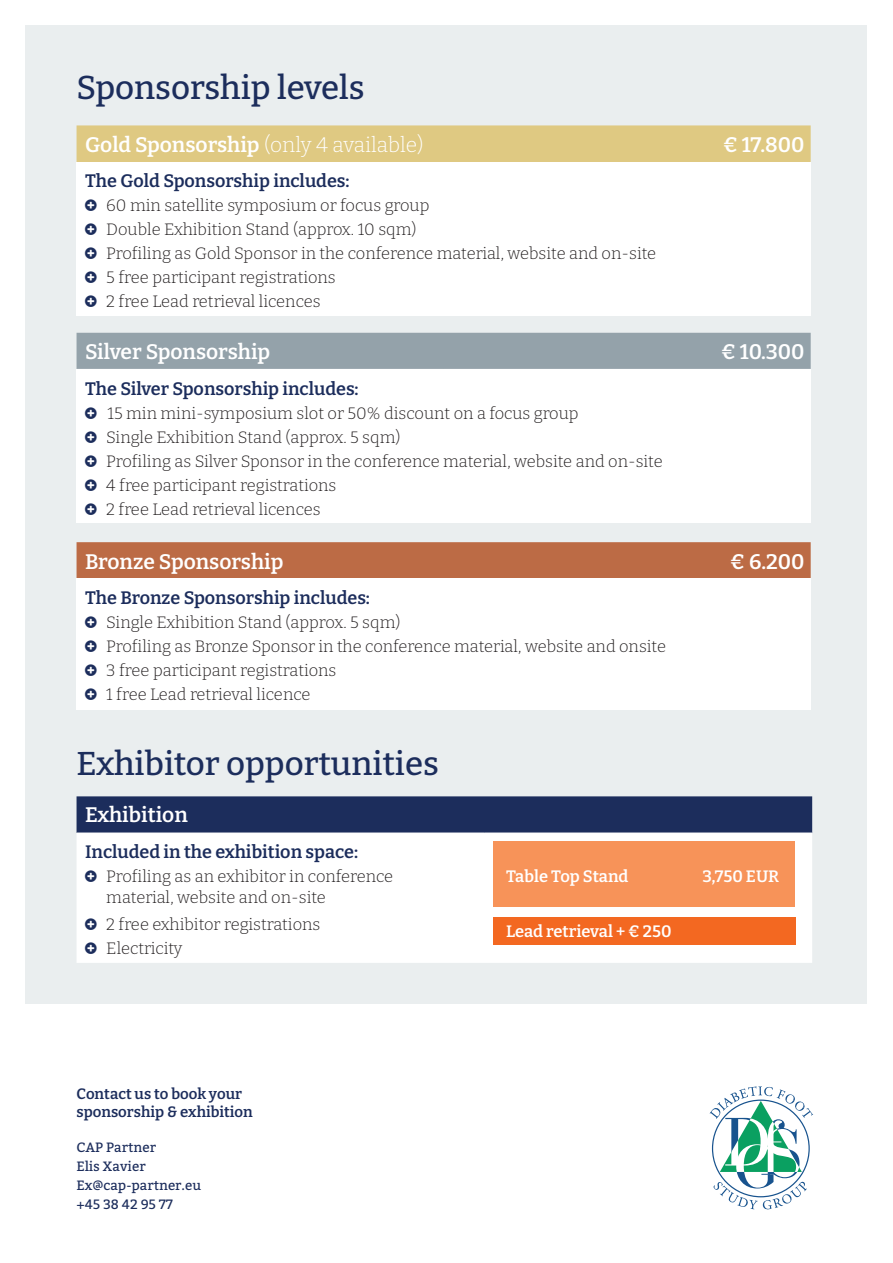
<style>
.page{position:relative;width:893px;height:1263px;background:#fff}
.page>*{position:absolute;margin:0;border:0;box-sizing:border-box;transform-origin:0 0}
.Head{font:500 33px "Bitter";color:#1c2d5c}
.Sponsor2{font:600 21px "Bitter";color:#fff}
.t1{font:300 21px "Bitter";color:#fff}
.Afsnit{font:600 18px "Bitter";color:#1c2d5c}
.t2{font:300 16.5px/21px "Bitter";color:#231f20}
.Afsnit-2{font:600 16.5px "Bitter";color:#fff}
.t3{font:600 15px/18px "Bitter";color:#1c2d5c}
.t4{font:13.5px/18.9px "Bitter";color:#1c2d5c}
.s1{font-weight:600}
</style>
<div class="page">
<div style="left:26px;top:26px;width:841px;height:977px;background:#e7ebed"></div>
<div style="left:77px;top:125px;width:734px;height:37px;background:#dfc982"></div>
<div style="left:77px;top:162px;width:734px;height:154px;background:#fff"></div>
<div style="left:77px;top:333px;width:734px;height:36px;background:#94a2aa"></div>
<div style="left:77px;top:369px;width:734px;height:154px;background:#fff"></div>
<div style="left:77px;top:542px;width:734px;height:36px;background:#bc6b45"></div>
<div style="left:77px;top:579px;width:734px;height:131px;background:#fff"></div>
<hr style="left:77px;top:578px;width:367px;height:1px;background:#fff">
<hr style="left:444px;top:578px;width:367px;height:1px;background:#fff">
<div style="left:77px;top:796px;width:735px;height:37px;background:#1c2d5c"></div>
<div style="left:77px;top:834px;width:735px;height:129px;background:#fff"></div>
<hr style="left:77px;top:833px;width:408px;height:1px;background:#fff">
<hr style="left:485px;top:833px;width:327px;height:1px;background:#fff">
<div style="left:493px;top:841px;width:302px;height:66px;background:#f79359"></div>
<div style="left:493px;top:917px;width:302px;height:27px;background:#f36821"></div>
<svg style="left:710px;top:1086px;width:103px;height:123px"></svg>
<svg style="left:85px;top:871px;width:12px;height:11px"></svg>
<svg style="left:85px;top:919px;width:12px;height:11px"></svg>
<svg style="left:85px;top:943px;width:12px;height:11px"></svg>
<p class="Head" style="left:77px;top:66px;width:290px">Sponsorship levels</p>
<p class="t1" style="left:85px;top:131px;width:340px"><span class="s1">Gold Sponsorship</span> (only 4 available)</p>
<p class="Sponsor2" style="left:723px;top:131px;width:83px">€ 17.800</p>
<p class="Afsnit" style="left:85px;top:170px;width:266px">The Gold Sponsorship includes:</p>
<p class="t2" style="left:106px;top:195px;width:325px">60 min satellite symposium or focus group</p>
<p class="t2" style="left:106px;top:219px;width:312px">Double Exhibition Stand (approx. 10 sqm)</p>
<p class="t2" style="left:106px;top:243px;width:551px">Profiling as Gold Sponsor in the conference material, website and on-site</p>
<p class="t2" style="left:106px;top:267px;width:231px">5 free participant registrations</p>
<p class="t2" style="left:106px;top:291px;width:216px">2 free Lead retrieval licences</p>
<p class="Sponsor2" style="left:85px;top:339px;width:187px">Silver Sponsorship</p>
<p class="Sponsor2" style="left:721px;top:339px;width:85px">€ 10.300</p>
<p class="Afsnit" style="left:85px;top:377px;width:275px">The Silver Sponsorship includes:</p>
<p class="t2" style="left:108px;top:402px;width:473px">15 min mini-symposium slot or 50% discount on a focus group</p>
<p class="t2" style="left:106px;top:426px;width:296px">Single Exhibition Stand (approx. 5 sqm)</p>
<p class="t2" style="left:106px;top:450px;width:558px">Profiling as Silver Sponsor in the conference material, website and on-site</p>
<p class="t2" style="left:106px;top:474px;width:232px">4 free participant registrations</p>
<p class="t2" style="left:106px;top:498px;width:216px">2 free Lead retrieval licences</p>
<p class="Sponsor2" style="left:85px;top:548px;width:200px">Bronze Sponsorship</p>
<p class="Sponsor2" style="left:730px;top:548px;width:76px">€ 6.200</p>
<p class="Afsnit" style="left:85px;top:586px;width:286px">The Bronze Sponsorship includes:</p>
<p class="t2" style="left:106px;top:611px;width:296px">Single Exhibition Stand (approx. 5 sqm)</p>
<p class="t2" style="left:106px;top:635px;width:561px">Profiling as Bronze Sponsor in the conference material, website and onsite</p>
<p class="t2" style="left:106px;top:659px;width:232px">3 free participant registrations</p>
<p class="t2" style="left:106px;top:683px;width:206px">1 free Lead retrieval licence</p>
<p class="Head" style="left:77px;top:743px;width:364px">Exhibitor opportunities</p>
<p class="Sponsor2" style="left:85px;top:801px;width:104px">Exhibition</p>
<p class="Afsnit" style="left:85px;top:841px;width:275px">Included in the exhibition space:</p>
<p class="t2" style="left:106px;top:866px;width:288px">Profiling as an exhibitor in conference material, website and on-site</p>
<p class="t2" style="left:106px;top:914px;width:216px">2 free exhibitor registrations</p>
<p class="t2" style="left:106px;top:938px;width:78px">Electricity</p>
<p class="t3" style="left:76px;top:1084px;width:178px">Contact us to book your sponsorship &amp; exhibition</p>
<p class="t4" style="left:76px;top:1138px;width:126px">CAP Partner<br>Elis Xavier<br>Ex@cap-partner.eu +45 38 42 95 77</p>
<p class="Afsnit-2" style="left:506px;top:865px;width:124px">Table Top Stand</p>
<p class="Afsnit-2" style="left:703px;top:865px;width:78px">3,750 EUR</p>
<p class="Afsnit-2" style="left:506px;top:920px;width:167px">Lead retrieval + € 250</p>
</div>
